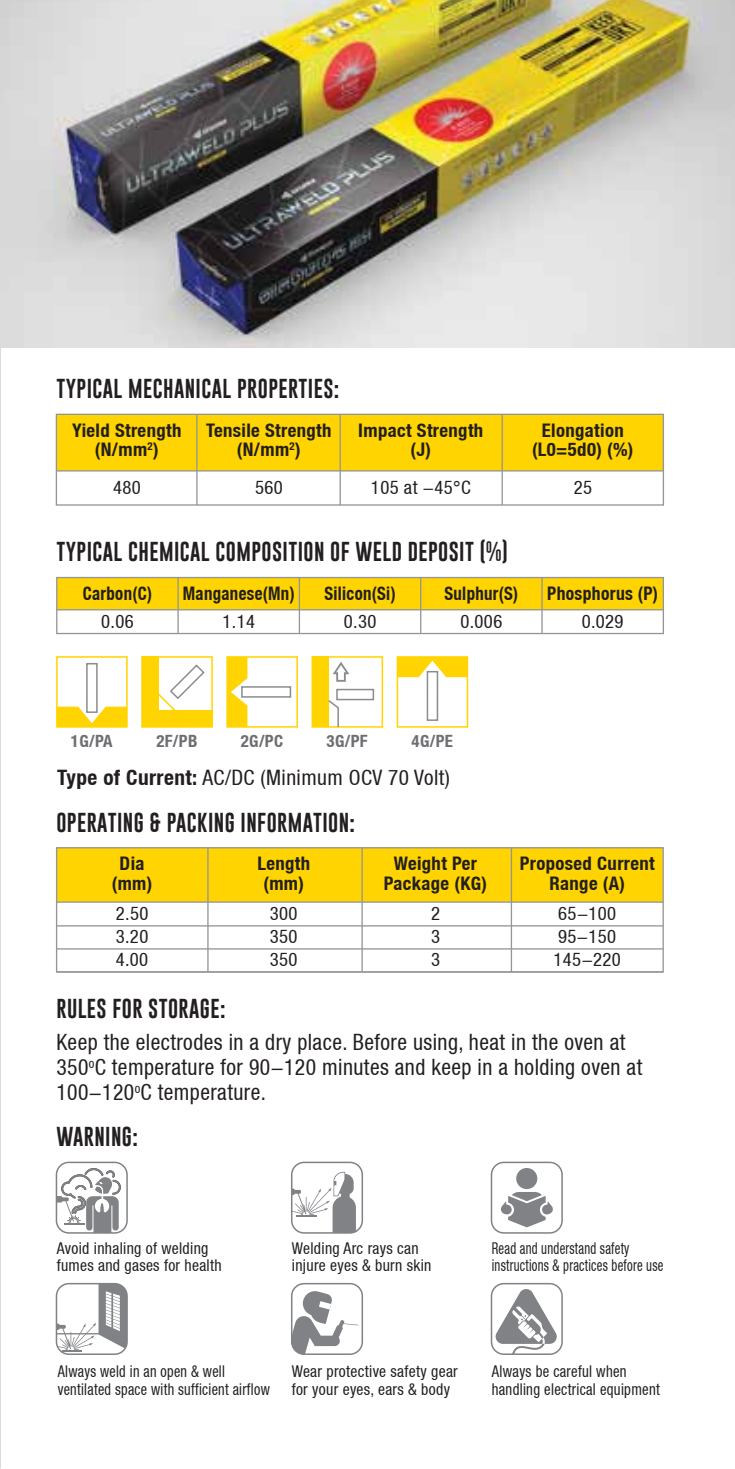
<style>
.page{position:relative;width:735px;height:1469px;background:#fff}
.page>*{position:absolute;margin:0;border:0;box-sizing:border-box;transform-origin:0 0}
.t1{font:condensed 22.5px/25px "Helvetica Neue LT";letter-spacing:.02em;color:#231f20;scale:.96 1}
.t2{font:condensed 21.25px "Helvetica Neue LT";letter-spacing:.02em;color:#231f20}
.t3{font:20px "Gobold";letter-spacing:.02em;color:#231f20}
.t4{font:700 condensed 18.75px/19.2px "Helvetica Neue LT";letter-spacing:.02em;color:#231f20;text-align:center}
.t5{font:condensed 18.75px "Helvetica Neue LT";letter-spacing:.02em;color:#231f20}
.t6{font:700 condensed 18.75px "Helvetica Neue LT";letter-spacing:.02em;color:#231f20;scale:.9 1}
.t7{font:700 condensed 18.75px "Helvetica Neue LT";letter-spacing:.02em;color:#231f20;scale:.94 1}
.t8{font:700 condensed 17px "Helvetica Neue LT";letter-spacing:.02em;color:#6d6e71}
.t9{font:condensed 16.25px/17.5px "Helvetica Neue LT";letter-spacing:.02em;color:#231f20;scale:.96 1}
.t10{font:condensed 16.25px/17.5px "Helvetica Neue LT";letter-spacing:.02em;color:#231f20;scale:.87 1}
.t11{font:condensed 16.25px/17.5px "Helvetica Neue LT";letter-spacing:.02em;color:#231f20;scale:.78 1}
.t12{font:condensed 16.25px/17.5px "Helvetica Neue LT";letter-spacing:.02em;color:#231f20;scale:.9 1}
.s1{font-weight:700}
</style>
<div class="page">
<img style="left:0;top:0;width:734px;height:348px">
<svg style="left:59px;top:706px;width:66px;height:18px"></svg>
<div style="left:56px;top:656px;width:72px;height:71px;border:2px solid #ffd400"></div>
<div style="left:86px;top:663px;width:12px;height:50px;border:2px solid #8a8c8e"></div>
<svg style="left:229px;top:659px;width:18px;height:65px"></svg>
<div style="left:226px;top:656px;width:72px;height:71px;border:2px solid #ffd400"></div>
<div style="left:241px;top:686px;width:50px;height:11px;border:2px solid #8a8c8e"></div>
<div style="left:141px;top:656px;width:72px;height:71px;border:2px solid #ffd400"></div>
<div style="left:142px;top:657px;width:16px;height:70px;background:#ffd400"></div>
<div style="left:142px;top:710px;width:70px;height:17px;background:#ffd400"></div>
<svg style="left:158px;top:663px;width:47px;height:47px"></svg>
<div style="left:336px;top:688px;width:38px;height:12px;border:2px solid #8a8c8e"></div>
<div style="left:311px;top:656px;width:72px;height:71px;border:2px solid #ffd400"></div>
<div style="left:312px;top:657px;width:16px;height:70px;background:#ffd400"></div>
<svg style="left:326px;top:698px;width:13px;height:30px"></svg>
<svg style="left:333px;top:662px;width:16px;height:20px"></svg>
<svg style="left:399px;top:659px;width:66px;height:18px"></svg>
<div style="left:396px;top:656px;width:72px;height:71px;border:2px solid #ffd400"></div>
<div style="left:426px;top:671px;width:12px;height:50px;border:2px solid #8a8c8e"></div>
<div style="left:56px;top:414px;width:607px;height:57px;background:#ffd400"></div>
<div style="left:56px;top:413px;width:607px;height:92px;border:1px solid #939598"></div>
<hr style="left:196px;top:414px;width:1px;height:91px;background:#939598">
<hr style="left:339px;top:414px;width:1px;height:91px;background:#939598">
<hr style="left:501px;top:414px;width:1px;height:91px;background:#939598">
<hr style="left:56px;top:470px;width:607px;height:1px;background:#939598">
<div style="left:57px;top:577px;width:606px;height:33px;background:#ffd400"></div>
<div style="left:56px;top:577px;width:607px;height:57px;border:1px solid #939598"></div>
<hr style="left:177px;top:577px;width:2px;height:56px;background:#939598">
<hr style="left:298px;top:577px;width:2px;height:56px;background:#939598">
<hr style="left:420px;top:577px;width:1px;height:56px;background:#939598">
<hr style="left:541px;top:577px;width:1px;height:56px;background:#939598">
<hr style="left:57px;top:609px;width:606px;height:1px;background:#939598">
<div style="left:57px;top:847px;width:605px;height:55px;background:#ffd400"></div>
<div style="left:56px;top:847px;width:607px;height:125px;border:1px solid #939598"></div>
<hr style="left:207px;top:847px;width:1px;height:125px;background:#939598">
<hr style="left:361px;top:847px;width:1px;height:125px;background:#939598">
<hr style="left:510px;top:847px;width:2px;height:125px;background:#939598">
<hr style="left:57px;top:901px;width:605px;height:1px;background:#939598">
<hr style="left:57px;top:925px;width:605px;height:1px;background:#939598">
<hr style="left:57px;top:948px;width:605px;height:1px;background:#939598">
<hr style="left:57px;top:971px;width:605px;height:1px;background:#939598">
<div style="left:56px;top:1161px;width:72px;height:72px;border:2px solid #808285;border-radius:12px"></div>
<svg style="left:56px;top:1168px;width:65px;height:65px"></svg>
<div style="left:291px;top:1161px;width:72px;height:72px;border:2px solid #808285;border-radius:12px"></div>
<svg style="left:291px;top:1171px;width:65px;height:61px"></svg>
<div style="left:490px;top:1161px;width:72px;height:72px;border:2px solid #808285;border-radius:12px"></div>
<div style="left:516px;top:1167px;width:21px;height:22px;background:#808285;border-radius:50%"></div>
<svg style="left:501px;top:1192px;width:51px;height:35px"></svg>
<div style="left:56px;top:1282px;width:72px;height:72px;border:2px solid #808285;border-radius:12px"></div>
<svg style="left:56px;top:1283px;width:72px;height:68px"></svg>
<div style="left:291px;top:1282px;width:72px;height:72px;border:2px solid #808285;border-radius:12px"></div>
<svg style="left:291px;top:1291px;width:67px;height:63px"></svg>
<div style="left:490px;top:1282px;width:72px;height:72px;border:2px solid #808285;border-radius:12px"></div>
<svg style="left:493px;top:1287px;width:65px;height:66px"></svg>
<p class="t3" style="left:56px;top:376px;width:284px">TYPICAL MECHANICAL PROPERTIES:</p>
<p class="t4" style="left:72px;top:420px;width:111px">Yield Strength (N/mm<sup>2</sup>)</p>
<p class="t4" style="left:206px;top:420px;width:127px">Tensile Strength (N/mm<sup>2</sup>)</p>
<p class="t4" style="left:358px;top:420px;width:126px">Impact Strength (J)</p>
<p class="t4" style="left:531px;top:420px;width:103px">Elongation (L0=5d0) (%)</p>
<p class="t5" style="left:113px;top:476px;width:29px">480</p>
<p class="t5" style="left:255px;top:476px;width:29px">560</p>
<p class="t5" style="left:371px;top:476px;width:101px">105 at -45°C</p>
<p class="t5" style="left:573px;top:476px;width:20px">25</p>
<p class="t3" style="left:56px;top:539px;width:452px">TYPICAL CHEMICAL COMPOSITION OF WELD DEPOSIT (%)</p>
<p class="t6" style="left:83px;top:582px;width:78px">Carbon(C)</p>
<p class="t5" style="left:101px;top:610px;width:34px">0.06</p>
<p class="t6" style="left:324px;top:582px;width:81px">Silicon(Si)</p>
<p class="t5" style="left:343px;top:610px;width:34px">0.30</p>
<p class="t6" style="left:444px;top:582px;width:83px">Sulphur(S)</p>
<p class="t5" style="left:460px;top:610px;width:43px">0.006</p>
<p class="t6" style="left:183px;top:582px;width:126px">Manganese(Mn)</p>
<p class="t5" style="left:222px;top:610px;width:34px">1.14</p>
<p class="t7" style="left:547px;top:582px;width:119px">Phosphorus (P)</p>
<p class="t5" style="left:581px;top:610px;width:43px">0.029</p>
<p class="t8" style="left:71px;top:730px;width:43px">1G/PA</p>
<p class="t8" style="left:156px;top:730px;width:43px">2F/PB</p>
<p class="t8" style="left:241px;top:730px;width:44px">2G/PC</p>
<p class="t8" style="left:326px;top:730px;width:43px">3G/PF</p>
<p class="t8" style="left:411px;top:730px;width:43px">4G/PE</p>
<p class="t2" style="left:57px;top:765px;width:394px"><span class="s1">Type of Current:</span> AC/DC (Minimum OCV 70 Volt)</p>
<p class="t3" style="left:56px;top:809px;width:300px">OPERATING &amp; PACKING INFORMATION:</p>
<p class="t4" style="left:112px;top:853px;width:42px">Dia (mm)</p>
<p class="t4" style="left:257px;top:853px;width:54px">Length (mm)</p>
<p class="t4" style="left:383px;top:853px;width:105px">Weight Per<br>Package (KG)</p>
<p class="t4" style="left:519px;top:853px;width:136px">Proposed Current<br>Range (A)</p>
<p class="t5" style="left:116px;top:902px;width:34px">2.50</p>
<p class="t5" style="left:270px;top:902px;width:29px">300</p>
<p class="t5" style="left:431px;top:902px;width:10px">2</p>
<p class="t5" style="left:558px;top:902px;width:59px">65-100</p>
<p class="t5" style="left:116px;top:925px;width:34px">3.20</p>
<p class="t5" style="left:270px;top:925px;width:29px">350</p>
<p class="t5" style="left:431px;top:925px;width:10px">3</p>
<p class="t5" style="left:558px;top:925px;width:59px">95-150</p>
<p class="t5" style="left:116px;top:948px;width:34px">4.00</p>
<p class="t5" style="left:270px;top:948px;width:29px">350</p>
<p class="t5" style="left:431px;top:948px;width:10px">3</p>
<p class="t5" style="left:553px;top:948px;width:69px">145-220</p>
<p class="t3" style="left:56px;top:995px;width:170px">RULES FOR STORAGE:</p>
<p class="t1" style="left:56px;top:1029px;width:611px">Keep the electrodes in a dry place. Before using, heat in the oven at<br>350<sup>o</sup>C temperature for 90-120 minutes and keep in a holding oven at<br>100-120<sup>o</sup>C temperature.</p>
<p class="t3" style="left:56px;top:1123px;width:83px">WARNING:</p>
<p class="t9" style="left:57px;top:1239px;width:173px">Avoid inhaling of welding fumes and gases for health</p>
<p class="t9" style="left:292px;top:1239px;width:147px">Welding Arc rays can injure eyes &amp; burn skin</p>
<p class="t11" style="left:491px;top:1239px;width:221px">Read and understand safety instructions &amp; practices before use</p>
<p class="t10" style="left:58px;top:1362px;width:245px">Always weld in an open &amp; well ventilated space with sufficient airflow</p>
<p class="t9" style="left:291px;top:1362px;width:174px">Wear protective safety gear for your eyes, ears &amp; body</p>
<p class="t12" style="left:491px;top:1362px;width:188px">Always be careful when handling electrical equipment</p>
</div>
